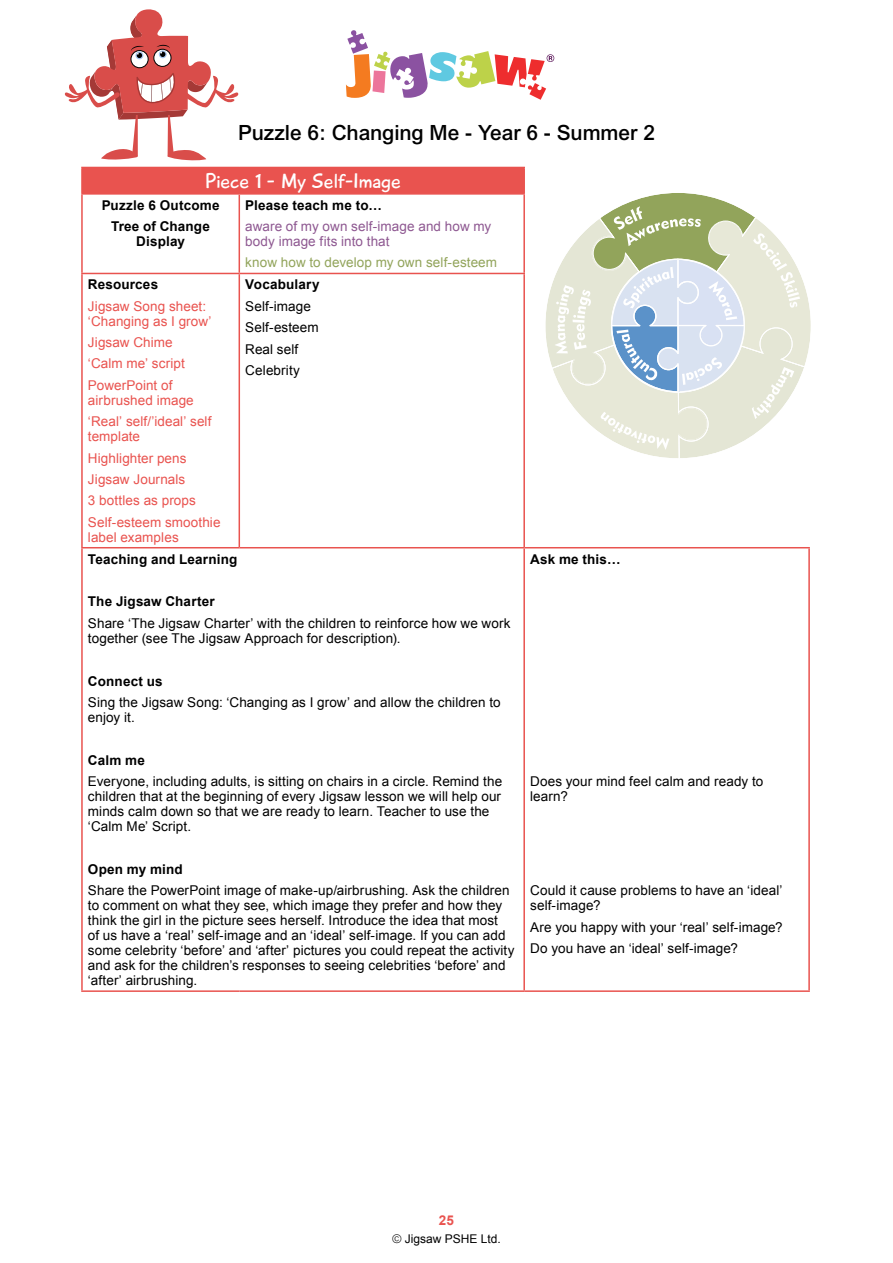
<style>
.page{position:relative;width:893px;height:1263px;background:#fff}
.page>*{position:absolute;margin:0;border:0;box-sizing:border-box;transform-origin:0 0}
.t1{font:500 21px "Arial";letter-spacing:-.005em;color:#000}
.t2{font:21px "Playtime With Hot Toddies";color:#fff}
.t3{font:13.5px/21.5px "Arial";letter-spacing:.005em;color:#000}
.t4{font:13.5px/21.5px "Arial";letter-spacing:.005em;color:#e9534f}
.t5{font:700 13.5px/21.5px "Arial";letter-spacing:.015em;color:#000;text-align:center}
.t6{font:13.5px/21.5px "Arial";letter-spacing:.005em;color:#92a45b}
.t7{font:13.5px/21.5px "Arial";letter-spacing:.005em;color:#8e5891}
.t8{font:700 13.5px "Arial";color:#e9534f}
.t9{font:12px "Arial";color:#000}
.s1{font-weight:700;color:#000}
.s2{color:#8e5891}
.s3{font-weight:700}
.s4{font-weight:300}
</style>
<div class="page">
<svg style="left:346px;top:30px;width:208px;height:70px"></svg>
<svg style="left:64px;top:9px;width:175px;height:152px"></svg>
<div style="left:82px;top:167px;width:442px;height:27px;background:#e9534f"></div>
<hr style="left:81px;top:167px;width:158px;height:1px;background:#e9534f">
<hr style="left:81px;top:168px;width:2px;height:25px;background:#e9534f">
<hr style="left:239px;top:167px;width:286px;height:1px;background:#e9534f">
<hr style="left:523px;top:168px;width:2px;height:25px;background:#e9534f">
<hr style="left:81px;top:193px;width:158px;height:2px;background:#e9534f">
<hr style="left:239px;top:193px;width:286px;height:2px;background:#e9534f">
<hr style="left:81px;top:195px;width:2px;height:78px;background:#e9534f">
<hr style="left:239px;top:195px;width:1px;height:78px;background:#e9534f">
<hr style="left:523px;top:195px;width:2px;height:78px;background:#e9534f">
<hr style="left:81px;top:273px;width:158px;height:1px;background:#e9534f">
<hr style="left:81px;top:274px;width:2px;height:273px;background:#e9534f">
<hr style="left:239px;top:273px;width:286px;height:1px;background:#e9534f">
<hr style="left:239px;top:274px;width:1px;height:273px;background:#e9534f">
<hr style="left:523px;top:274px;width:2px;height:273px;background:#e9534f">
<hr style="left:81px;top:547px;width:158px;height:1px;background:#e9534f">
<hr style="left:81px;top:548px;width:2px;height:442px;background:#e9534f">
<hr style="left:239px;top:547px;width:285px;height:1px;background:#e9534f">
<hr style="left:524px;top:547px;width:286px;height:1px;background:#e9534f">
<hr style="left:523px;top:548px;width:2px;height:442px;background:#e9534f">
<hr style="left:808px;top:548px;width:2px;height:442px;background:#e9534f">
<hr style="left:81px;top:990px;width:158px;height:2px;background:#e9534f">
<hr style="left:239px;top:990px;width:285px;height:2px;background:#e9534f">
<hr style="left:524px;top:990px;width:286px;height:2px;background:#e9534f">
<svg style="left:545px;top:193px;width:266px;height:265px"></svg>
<p class="t1" style="left:238px;top:120px;width:418px">Puzzle 6: Changing Me - Year 6 - Summer 2</p>
<p class="t2" style="left:205px;top:168px;width:198px">Piece 1 - My Self-Image</p>
<p class="t5" style="left:102px;top:194px;width:119px">Puzzle 6 Outcome<br>Tree of Change</p>
<p class="t5" style="left:136px;top:231px;width:50px">Display</p>
<p class="t7" style="left:245px;top:194px;width:248px"><span class="s1">Please teach me to…<br></span>aware of my own self-image and how my</p>
<p class="t6" style="left:245px;top:231px;width:253px"><span class="s2">body image fits into that<br></span>know how to develop my own self-esteem</p>
<p class="t4" style="left:88px;top:274px;width:120px"><span class="s1">Resources<br></span>Jigsaw Song sheet:</p>
<p class="t4" style="left:88px;top:310px;width:125px">‘Changing as I grow’<br>Jigsaw Chime<br>‘Calm me’ script<br>PowerPoint of</p>
<p class="t4" style="left:88px;top:389px;width:125px">airbrushed image ‘Real’ self/’ideal’ self</p>
<p class="t4" style="left:88px;top:426px;width:134px">template<br>Highlighter pens<br>Jigsaw Journals<br>3 bottles as props<br>Self-esteem smoothie</p>
<p class="t4" style="left:88px;top:526px;width:92px">label examples</p>
<p class="t3" style="left:245px;top:274px;width:76px"><span class="s3">Vocabulary<br></span>Self-image<br>Self-esteem<br>Real self<br>Celebrity</p>
<p class="t5" style="left:88px;top:548px;width:151px">Teaching and Learning</p>
<p class="t3" style="left:88px;top:591px;width:424px"><span class="s3">The Jigsaw Charter<br></span>Share ‘The Jigsaw Charter’ with the children to reinforce how we work</p>
<p class="t3" style="left:88px;top:627px;width:314px">together (see The Jigsaw Approach for description).</p>
<p class="t3" style="left:88px;top:670px;width:414px"><span class="s3">Connect us<br></span>Sing the Jigsaw Song: ‘Changing as I grow’ and allow the children to</p>
<p class="t3" style="left:88px;top:707px;width:48px">enjoy it.</p>
<p class="t3" style="left:88px;top:749px;width:416px"><span class="s3">Calm me<br></span>Everyone, including adults, is sitting on chairs in a circle. Remind the</p>
<p class="t3" style="left:88px;top:789px;width:415px;line-height:15px">children that at the beginning of every Jigsaw lesson we will help our minds calm down so that we are ready to learn. Teacher to use the ‘Calm Me’ Script.</p>
<p class="t3" style="left:88px;top:858px;width:423px"><span class="s3">Open my mind<br></span>Share the PowerPoint image of make-up/airbrushing. Ask the children</p>
<p class="t3" style="left:88px;top:898px;width:428px;line-height:15px">to comment on what they see, which image they prefer and how they think the girl in the picture sees herself. Introduce the idea that most<br>of us have a ‘real’ self-image and an ‘ideal’ self-image. If you can add some celebrity ‘before’ and ‘after’ pictures you could repeat the activity and ask for the children’s responses to seeing celebrities ‘before’ and ‘after’ airbrushing.</p>
<p class="t5" style="left:530px;top:548px;width:92px">Ask me this…</p>
<p class="t3" style="left:530px;top:774px;width:235px;line-height:15px">Does your mind feel calm and ready to learn?</p>
<p class="t3" style="left:530px;top:883px;width:254px;line-height:15px">Could it cause problems to have an ‘ideal’ self-image?</p>
<p class="t3" style="left:530px;top:916px;width:254px">Are you happy with your ‘real’ self-image?<br>Do you have an ‘ideal’ self-image?</p>
<p class="t8" style="left:439px;top:1213px;width:17px">25</p>
<p class="t9" style="left:392px;top:1233px;width:110px"><span class="s4">©</span> Jigsaw PSHE Ltd.</p>
</div>
